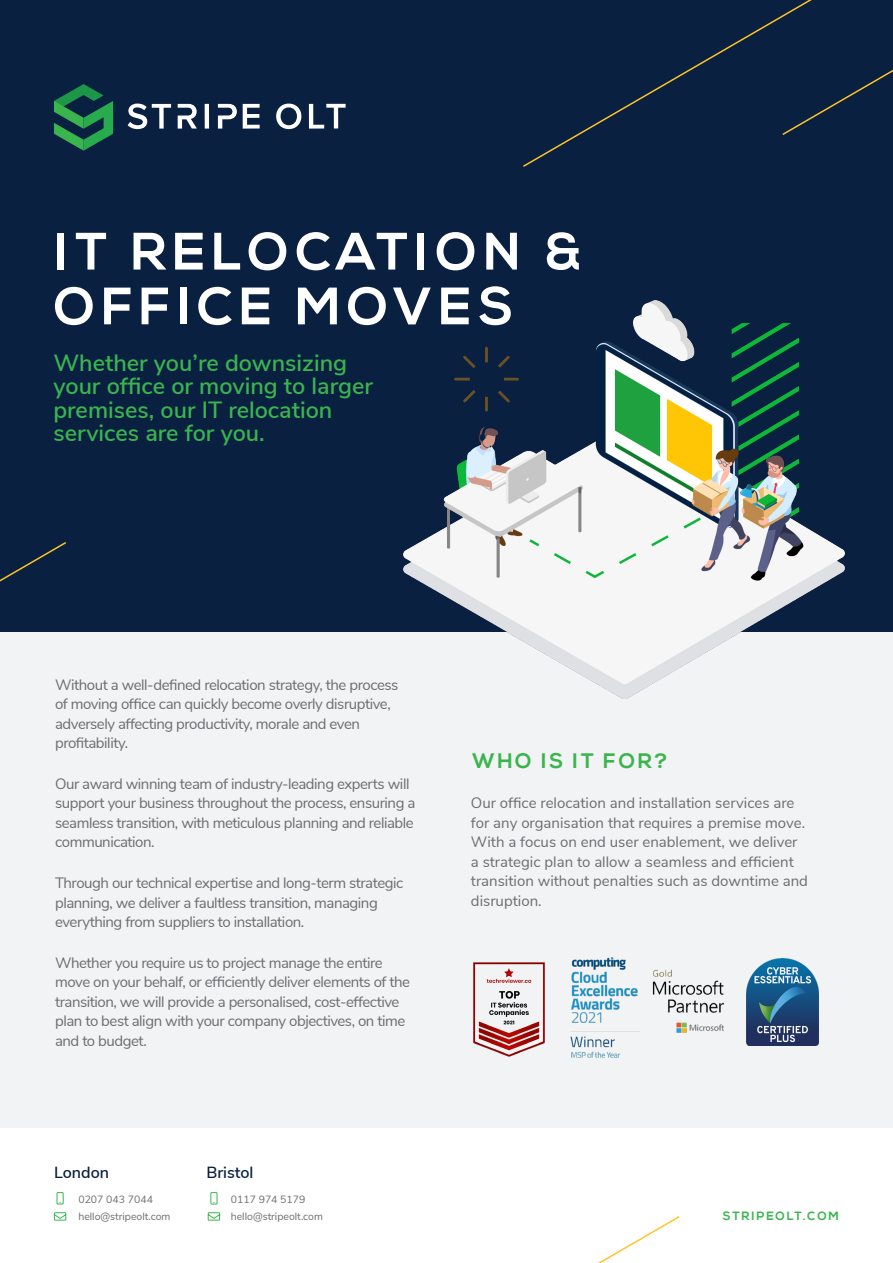
<style>
.page{position:relative;width:893px;height:1263px;background:#fff}
.page>*{position:absolute;margin:0;border:0;box-sizing:border-box;transform-origin:0 0}
.t1{font:700 52.5px/54.8px "Nexa";letter-spacing:.12em;color:#fff}
.t2{font:600 23.4px/23.4px "Nunito Sans";color:#3ab54e}
.t3{font:700 21px "Nexa";letter-spacing:.13em;color:#3ab54e}
.t4{font:600 16.2px "Nunito Sans";color:#0a2041}
.t5{font:15px/19.5px "Nunito Sans";letter-spacing:-.03em;color:#6c6d70}
.t6{font:15px/19.5px "Nunito Sans";color:#6c6d70}
.t7{font:700 12px "Nexa";letter-spacing:.15em;color:#3ab54e}
.t8{font:10.5px "Nunito Sans";color:#6c6d70}
</style>
<div class="page">
<div style="left:0;top:632px;width:893px;height:496px;background:#f2f3f4"></div>
<div style="left:0;top:0;width:893px;height:631px;background:#0a2041"></div>
<svg style="left:0;top:542px;width:68px;height:90px"></svg>
<svg style="left:523px;top:16px;width:258px;height:151px"></svg>
<svg style="left:781px;top:0;width:112px;height:135px"></svg>
<div style="left:57px;top:1192px;width:7px;height:12px;border:1px solid #3ab54e"></div>
<svg style="left:207px;top:1212px;width:473px;height:51px"></svg>
<svg style="left:53px;top:1212px;width:14px;height:9px"></svg>
<div style="left:211px;top:1192px;width:6px;height:12px;border:1px solid #3ab54e"></div>
<svg style="left:54px;top:84px;width:59px;height:67px"></svg>
<svg style="left:276px;top:104px;width:25px;height:25px"></svg>
<svg style="left:309px;top:104px;width:37px;height:25px"></svg>
<svg style="left:128px;top:104px;width:43px;height:25px"></svg>
<hr style="left:205px;top:104px;width:4px;height:25px;background:#fff">
<svg style="left:243px;top:104px;width:17px;height:25px"></svg>
<svg style="left:178px;top:104px;width:19px;height:25px"></svg>
<svg style="left:218px;top:104px;width:19px;height:25px"></svg>
<img style="left:403px;top:301px;width:441px;height:397px">
<img style="left:639px;top:969px;width:85px;height:64px">
<img style="left:746px;top:959px;width:73px;height:87px">
<img style="left:473px;top:957px;width:166px;height:101px">
<p class="t1" style="left:54px;top:226px;width:529px">IT RELOCATION &amp;<br>OFFICE MOVES</p>
<p class="t2" style="left:53px;top:350px;width:321px">Whether you’re downsizing your office or moving to larger premises, our IT relocation services are for you.</p>
<p class="t5" style="left:55px;top:674px;width:345px">Without a well-defined relocation strategy, the process of moving office can quickly become overly disruptive, adversely affecting productivity, morale and even profitability.</p>
<p class="t5" style="left:55px;top:773px;width:362px">Our award winning team of industry-leading experts will support your business throughout the process, ensuring a seamless transition, with meticulous planning and reliable communication.</p>
<p class="t5" style="left:55px;top:872px;width:350px">Through our technical expertise and long-term strategic planning, we deliver a faultless transition, managing everything from suppliers to installation.</p>
<p class="t5" style="left:55px;top:952px;width:356px">Whether you require us to project manage the entire move on your behalf, or efficiently deliver elements of the transition, we will provide a personalised, cost-effective plan to best align with your company objectives, on time and to budget.</p>
<p class="t4" style="left:54px;top:1160px;width:57px">London</p>
<p class="t8" style="left:78px;top:1191px;width:76px">0207 043 7044</p>
<p class="t8" style="left:78px;top:1209px;width:94px">hello@stripeolt.com</p>
<p class="t4" style="left:206px;top:1160px;width:49px">Bristol</p>
<p class="t8" style="left:231px;top:1191px;width:76px">0117 974 5179</p>
<p class="t8" style="left:231px;top:1209px;width:94px">hello@stripeolt.com</p>
<p class="t3" style="left:472px;top:749px;width:197px">WHO IS IT FOR?</p>
<p class="t6" style="left:471px;top:792px;width:339px">Our office relocation and installation services are for any organisation that requires a premise move.<br>With a focus on end user enablement, we deliver a strategic plan to allow a seamless and efficient transition without penalties such as downtime and disruption.</p>
<p class="t7" style="left:723px;top:1209px;width:118px">STRIPEOLT.COM</p>
</div>
